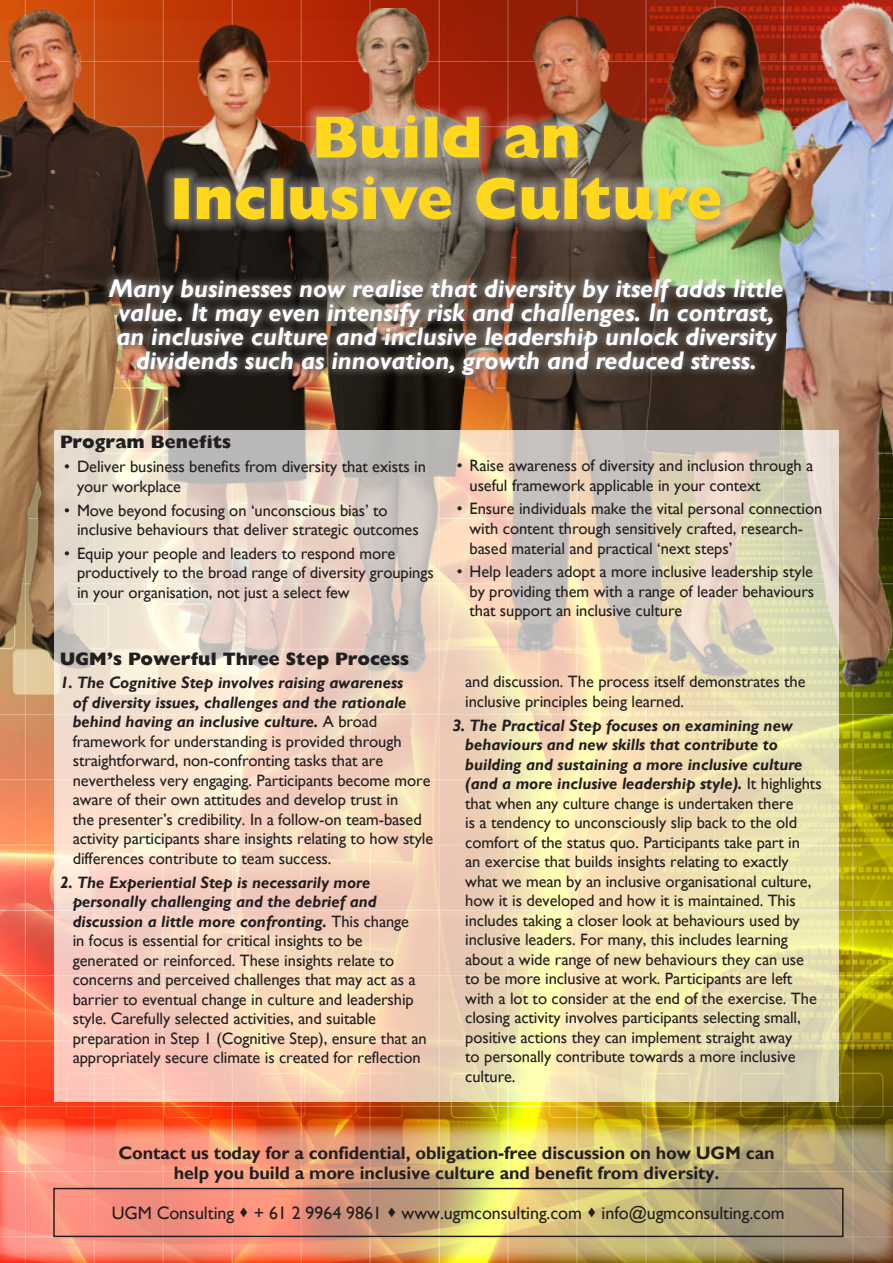
<style>
.page{position:relative;width:893px;height:1263px;background:#fff}
.page>*{position:absolute;margin:0;border:0;box-sizing:border-box;transform-origin:0 0}
.Main_Heading{font:800 60px "Gill Sans";color:#ffd71c}
.Body_Text_Blue{font:italic 700 25.5px/24px "Gill Sans";letter-spacing:-.005em;color:#fff;text-align:center}
.Body_Text_Blue-2{font:700 18px/19.5px "Gill Sans";letter-spacing:-.005em;color:#231f20;text-align:center}
.Table_Header{font:18px "Gill Sans";letter-spacing:-.005em;color:#231f20}
.Table_Header-2{font:800 18px "Gill Sans";color:#231f20}
.Table_text_no_number{font:16.5px/19.5px "Gill Sans";letter-spacing:-.005em;color:#231f20}
.s1{font-weight:700;font-style:italic}
</style>
<div class="page">
<img style="left:0;top:1px;width:893px;height:1124px">
<img style="left:484px;top:11px;width:150px;height:419px">
<img style="left:306px;top:9px;width:178px;height:421px">
<img style="left:839px;top:0;width:54px;height:702px">
<img style="left:167px;top:18px;width:171px;height:412px">
<img style="left:634px;top:0;width:214px;height:684px">
<div style="left:162px;top:102px;width:572px;height:130px;background:#fff;opacity:.75"></div>
<img style="left:0;top:3px;width:167px;height:670px">
<svg style="left:54px;top:430px;width:785px;height:671px;background:#ebd7bd"></svg>
<img style="left:0;top:1125px;width:893px;height:138px">
<div style="left:53px;top:1188px;width:790px;height:49px;border:2px solid #231f20"></div>
<div style="left:100px;top:270px;width:692px;height:114px;background:#fff;opacity:.75"></div>
<p class="Main_Heading" style="left:312px;top:102px;width:270px">Build an</p>
<p class="Main_Heading" style="left:170px;top:164px;width:555px">Inclusive Culture</p>
<p class="Body_Text_Blue" style="left:109px;top:276px;width:676px">Many businesses now realise that diversity by itself adds little value. It may even intensify risk and challenges. In contrast, an inclusive culture and inclusive leadership unlock diversity dividends such as innovation, growth and reduced stress.</p>
<p class="Table_Header-2" style="left:60px;top:432px;width:173px">Program Benefits</p>
<p class="Table_text_no_number" style="left:77px;top:457px;width:351px;text-indent:-13px">• Deliver business benefits from diversity that exists in your workplace</p>
<p class="Table_text_no_number" style="left:77px;top:500px;width:343px;text-indent:-13px">• Move beyond focusing on ‘unconscious bias’ to inclusive behaviours that deliver strategic outcomes</p>
<p class="Table_text_no_number" style="left:77px;top:544px;width:358px;text-indent:-13px">• Equip your people and leaders to respond more productively to the broad range of diversity groupings in your organisation, not just a select few</p>
<p class="Table_Header-2" style="left:60px;top:648px;width:351px">UGM’s Powerful Three Step Process</p>
<p class="Table_text_no_number" style="left:73px;top:673px;width:362px;text-indent:-13px"><span class="s1">1. The Cognitive Step involves raising awareness<br>of diversity issues, challenges and the rationale behind having an inclusive culture.</span> A broad framework for understanding is provided through straightforward, non-confronting tasks that are nevertheless very engaging. Participants become more aware of their own attitudes and develop trust in<br>the presenter’s credibility. In a follow-on team-based activity participants share insights relating to how style differences contribute to team success.</p>
<p class="Table_text_no_number" style="left:73px;top:872px;width:355px;text-indent:-13px"><span class="s1">2. The Experiential Step is necessarily more personally challenging and the debrief and discussion a little more confronting.</span> This change<br>in focus is essential for critical insights to be generated or reinforced. These insights relate to concerns and perceived challenges that may act as a barrier to eventual change in culture and leadership style. Carefully selected activities, and suitable preparation in Step 1 (Cognitive Step), ensure that an appropriately secure climate is created for reflection</p>
<p class="Table_text_no_number" style="left:469px;top:456px;width:345px;text-indent:-13px">• Raise awareness of diversity and inclusion through a useful framework applicable in your context</p>
<p class="Table_text_no_number" style="left:469px;top:499px;width:354px;text-indent:-13px">• Ensure individuals make the vital personal connection with content through sensitively crafted, research&shy;based material and practical ‘next steps’</p>
<p class="Table_text_no_number" style="left:469px;top:562px;width:346px;text-align:justify;text-indent:-13px">• Help leaders adopt a more inclusive leadership style by providing them with a range of leader behaviours that support an inclusive culture</p>
<p class="Table_text_no_number" style="left:465px;top:672px;width:342px">and discussion. The process itself demonstrates the inclusive principles being learned.</p>
<p class="Table_text_no_number" style="left:465px;top:715px;width:358px;text-indent:-13px"><span class="s1">3. The Practical Step focuses on examining new behaviours and new skills that contribute to building and sustaining a more inclusive culture (and a more inclusive leadership style).</span> It highlights that when any culture change is undertaken there<br>is a tendency to unconsciously slip back to the old comfort of the status quo. Participants take part in<br>an exercise that builds insights relating to exactly what we mean by an inclusive organisational culture, how it is developed and how it is maintained. This includes taking a closer look at behaviours used by inclusive leaders. For many, this includes learning about a wide range of new behaviours they can use to be more inclusive at work. Participants are left with a lot to consider at the end of the exercise. The closing activity involves participants selecting small, positive actions they can implement straight away<br>to personally contribute towards a more inclusive culture.</p>
<p class="Body_Text_Blue-2" style="left:118px;top:1143px;width:658px">Contact us today for a confidential, obligation-free discussion on how UGM can help you build a more inclusive culture and benefit from diversity.</p>
<p class="Table_Header" style="left:112px;top:1203px;width:674px">UGM Consulting • + 61 2 9964 9861 • www.ugmconsulting.com • info@ugmconsulting.com</p>
</div>
